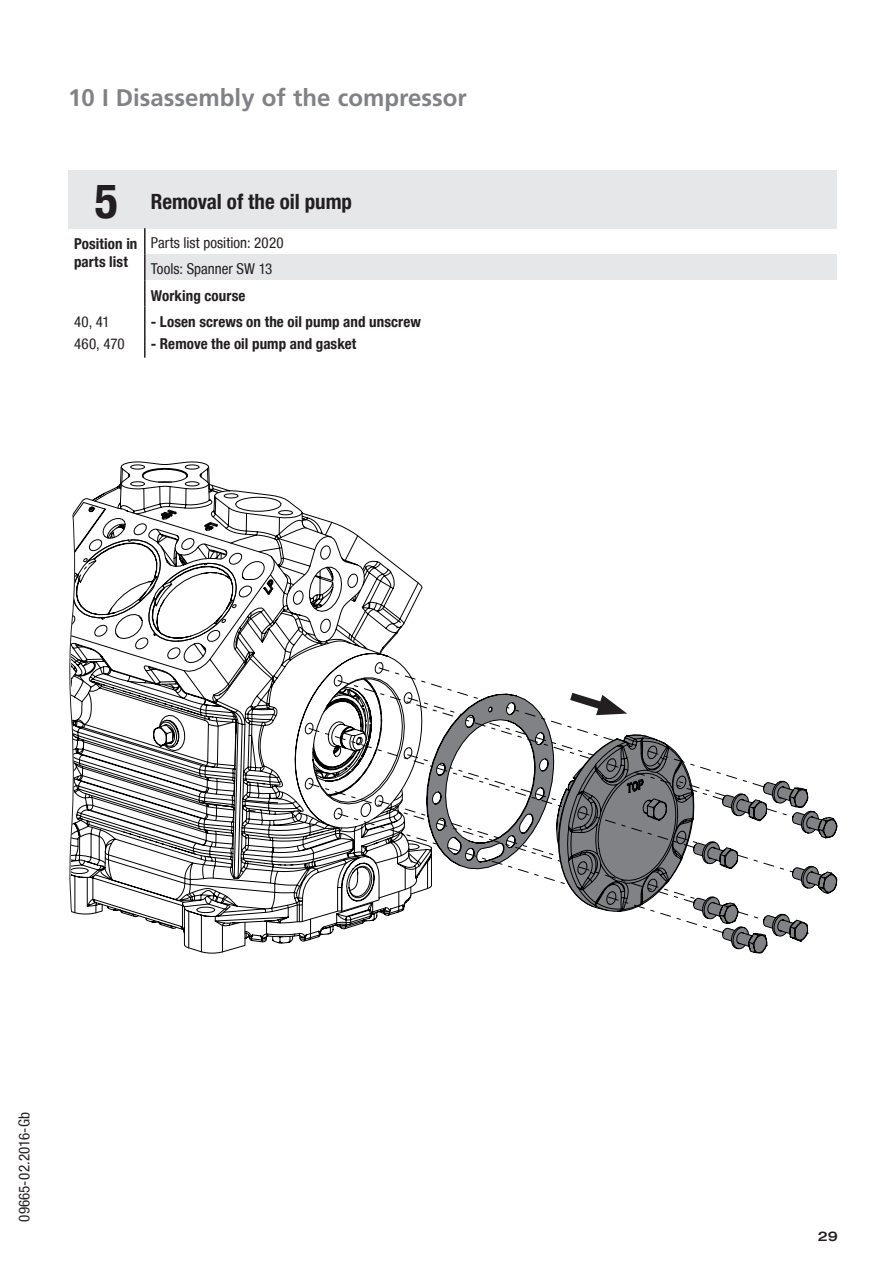
<style>
.page{position:relative;width:893px;height:1263px;background:#fff}
.page>*{position:absolute;margin:0;border:0;box-sizing:border-box;transform-origin:0 0}
.t1{font:700 condensed 48px "Helvetica Neue LT";color:#231f20}
.t2{font:700 24px "Frutiger LT Com";color:#808285}
.t3{font:700 condensed 21px "Helvetica Neue LT";letter-spacing:-.005em;color:#231f20}
.t4{font:700 condensed 15px/18px "Helvetica Neue LT";letter-spacing:.005em;color:#231f20}
.t5{font:condensed 15px/26px "Helvetica Neue LT";letter-spacing:.005em;color:#231f20}
.t6{font:500 expanded 13.5px "Helvetica Neue LT";color:#231f20}
</style>
<div class="page">
<div style="left:68px;top:170px;width:77px;height:58px;background:#e6e7e9"></div>
<div style="left:145px;top:170px;width:691px;height:58px;background:#e6e7e9"></div>
<div style="left:145px;top:254px;width:691px;height:26px;background:#e6e7e9"></div>
<hr style="left:144px;top:228px;width:2px;height:26px;background:#231f20">
<hr style="left:144px;top:254px;width:2px;height:26px;background:#231f20">
<hr style="left:144px;top:280px;width:2px;height:27px;background:#231f20">
<hr style="left:144px;top:307px;width:2px;height:51px;background:#231f20">
<svg style="left:722px;top:787px;width:115px;height:162px"></svg>
<svg style="left:74px;top:461px;width:213px;height:492px"></svg>
<svg style="left:196px;top:474px;width:167px;height:450px"></svg>
<svg style="left:78px;top:539px;width:345px;height:372px"></svg>
<svg style="left:308px;top:667px;width:486px;height:267px"></svg>
<svg style="left:69px;top:512px;width:9px;height:433px"></svg>
<h2 class="t2" style="left:68px;top:84px;width:400px">10 I Disassembly of the compressor</h2>
<h1 class="t1" style="left:95px;top:172px;width:25px">5</h1>
<h3 class="t3" style="left:151px;top:189px;width:203px">Removal of the oil pump</h3>
<p class="t4" style="left:74px;top:234px;width:65px">Position in parts list</p>
<p class="t5" style="left:151px;top:230px;width:134px">Parts list position: 2020<br>Tools: Spanner SW 13</p>
<p class="t4" style="left:151px;top:286px;width:96px">Working course</p>
<p class="t5" style="left:74px;top:310px;width:52px;line-height:22.2px">40, 41<br>460, 470</p>
<p class="t4" style="left:151px;top:312px;width:272px">- Losen screws on the oil pump and unscrew</p>
<p class="t4" style="left:151px;top:335px;width:207px">- Remove the oil pump and gasket</p>
<p class="t5" style="left:11px;top:1221px;width:111px;rotate:-90deg">09665-02.2016-Gb</p>
<p class="t6" style="left:818px;top:1228px;width:21px">29</p>
</div>
